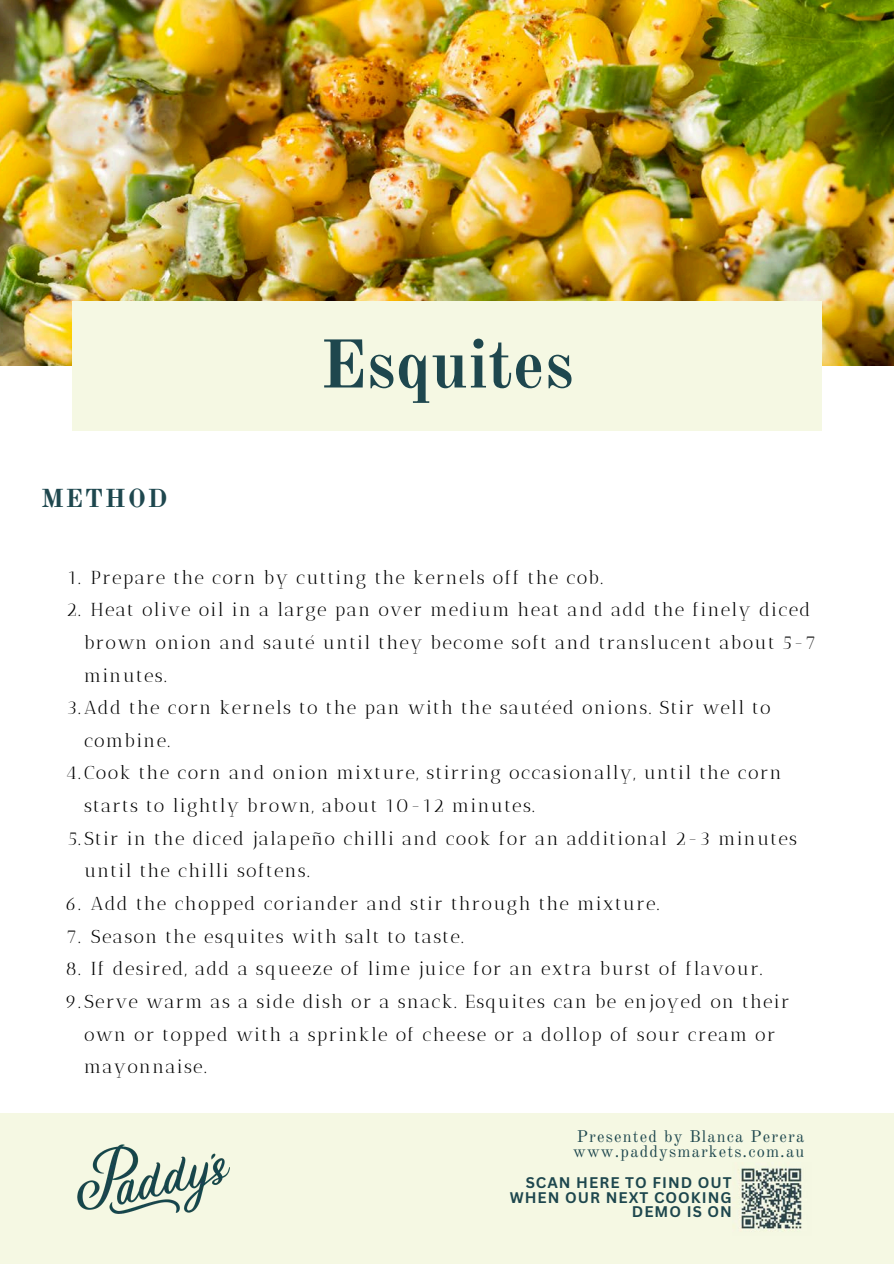
<style>
.page{position:relative;width:894px;height:1264px;background:#fff}
.page>*{position:absolute;margin:0;border:0;box-sizing:border-box;transform-origin:0 0}
.t1{font:700 67.5px "Old Standard";color:#1e474e}
.t2{font:700 25.5px "Old Standard";letter-spacing:.07em;color:#1e474e}
.t3{font:18.75px/32.7px "Antic Didone";letter-spacing:.07em;color:#000}
.t4{font:16.5px "Old Standard";letter-spacing:.07em;color:#1e474e}
.t5{font:700 15px/14.7px "Canva Sans";letter-spacing:.07em;color:#1e474e;text-align:right}
</style>
<div class="page">
<div style="left:0;top:1113px;width:893px;height:150px;background:#f5f8e3"></div>
<img style="left:738px;top:1168px;width:64px;height:63px">
<img style="left:77px;top:1144px;width:152px;height:70px">
<img style="left:0;top:0;width:893px;height:366px">
<div style="left:72px;top:301px;width:749px;height:129px;background:#f5f8e3"></div>
<h4 class="t2" style="left:41px;top:483px;width:128px">METHOD</h4>
<p class="t1" style="left:320px;top:323px;width:255px">Esquites</p>
<p class="t3" style="left:68px;top:560px;width:536px">1. Prepare the corn by cutting the kernels off the cob.</p>
<p class="t3" style="left:84px;top:593px;width:733px;text-indent:7px">Heat olive oil in a large pan over medium heat and add the finely diced brown onion and sauté until they become soft and translucent about 5-7 minutes.</p>
<p class="t3" style="left:66px;top:593px;width:16px">2.</p>
<p class="t3" style="left:84px;top:691px;width:688px;text-indent:-18px">3.Add the corn kernels to the pan with the sautéed onions. Stir well to combine.</p>
<p class="t3" style="left:84px;top:756px;width:698px;text-indent:-18px">4.Cook the corn and onion mixture, stirring occasionally, until the corn starts to lightly brown, about 10-12 minutes.</p>
<p class="t3" style="left:84px;top:821px;width:714px;text-indent:-16px">5.Stir in the diced jalapeño chilli and cook for an additional 2-3 minutes until the chilli softens.</p>
<p class="t3" style="left:66px;top:887px;width:595px">6. Add the chopped coriander and stir through the mixture.</p>
<p class="t3" style="left:66px;top:919px;width:399px">7. Season the esquites with salt to taste.</p>
<p class="t3" style="left:65px;top:952px;width:698px">8. If desired, add a squeeze of lime juice for an extra burst of flavour.</p>
<p class="t3" style="left:84px;top:985px;width:706px;text-indent:-18px">9.Serve warm as a side dish or a snack. Esquites can be enjoyed on their own or topped with a sprinkle of cheese or a dollop of sour cream or mayonnaise.</p>
<p class="t4" style="left:576px;top:1125px;width:229px">Presented by Blanca Perera</p>
<p class="t4" style="left:573px;top:1141px;width:233px">www.paddysmarkets.com.au</p>
<p class="t5" style="left:509px;top:1174px;width:224px">SCAN HERE TO FIND OUT<br>WHEN OUR NEXT COOKING<br>DEMO IS ON</p>
</div>
